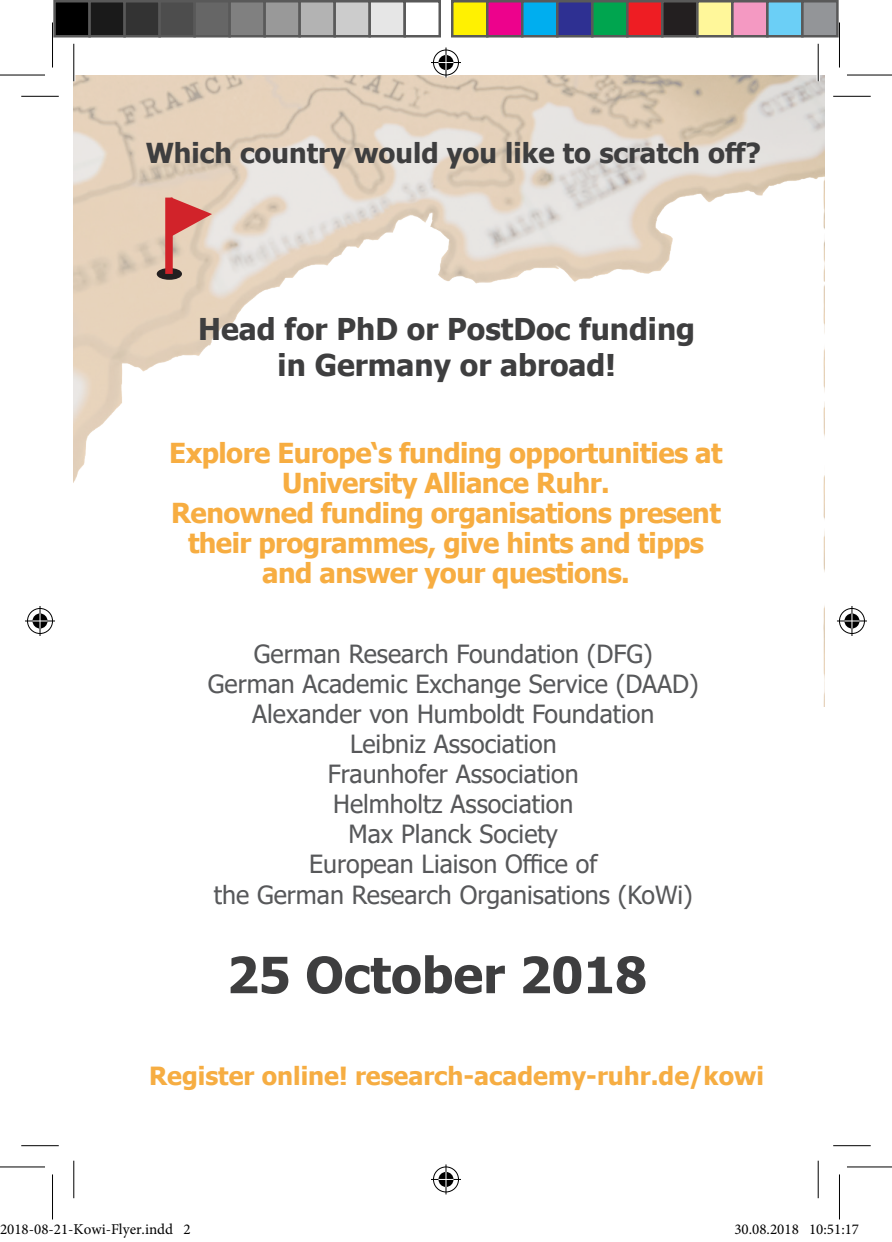
<style>
.page{position:relative;width:892px;height:1242px;background:#fff}
.page>*{position:absolute;margin:0;border:0;box-sizing:border-box;transform-origin:0 0}
.t1{font:700 50px "Tahoma";color:#3e3e3f}
.t2{font:700 30px/36px "Tahoma";color:#3e3e3f;text-align:center}
.t3{font:700 27.5px/30px "Tahoma";letter-spacing:-.02em;color:#f7ad41;text-align:center}
.t4{font:700 27.5px "Tahoma";color:#3e3e3f}
.t5{font:25px/30px "Tahoma";color:#57585a;text-align:center}
.t6{font:700 25px "Tahoma";color:#f6ad42}
.t7{font:15px "Minion Pro";color:#000}
</style>
<div class="page">
<img style="left:74px;top:75px;width:750px;height:631px">
<div style="left:158px;top:269px;width:23px;height:10px;background:#231f20;border-radius:50%"></div>
<div style="left:157px;top:268px;width:25px;height:12px;border:2px solid #231f20;border-radius:50%"></div>
<div style="left:165px;top:197px;width:8px;height:77px;background:#d1232a"></div>
<svg style="left:170px;top:195px;width:42px;height:44px;background:#da8078"></svg>
<hr style="left:72px;top:44px;width:3px;height:37px;background:#fff">
<hr style="left:816px;top:44px;width:3px;height:37px;background:#fff">
<hr style="left:21px;top:96px;width:38px;height:1px;background:#000">
<hr style="left:833px;top:96px;width:37px;height:1px;background:#000">
<hr style="left:21px;top:1145px;width:38px;height:1px;background:#000">
<hr style="left:833px;top:1145px;width:37px;height:1px;background:#000">
<hr style="left:73px;top:44px;width:1px;height:37px;background:#000">
<hr style="left:73px;top:1160px;width:1px;height:38px;background:#000">
<hr style="left:817px;top:44px;width:1px;height:37px;background:#000">
<hr style="left:817px;top:1160px;width:1px;height:38px;background:#000">
<svg style="left:0;top:74px;width:45px;height:1px"></svg>
<svg style="left:847px;top:74px;width:45px;height:1px"></svg>
<hr style="left:0;top:75px;width:45px;height:1px;background:#000">
<hr style="left:847px;top:75px;width:45px;height:1px;background:#000">
<hr style="left:0;top:1166px;width:45px;height:1px;background:#000">
<hr style="left:847px;top:1166px;width:45px;height:1px;background:#000">
<hr style="left:52px;top:22px;width:1px;height:45px;background:#000">
<hr style="left:52px;top:1174px;width:1px;height:45px;background:#000">
<hr style="left:839px;top:22px;width:1px;height:45px;background:#000">
<hr style="left:839px;top:1174px;width:1px;height:45px;background:#000">
<div style="left:432px;top:48px;width:28px;height:29px;border:3px solid #fff;border-radius:50%"></div>
<hr style="left:431px;top:61px;width:30px;height:3px;background:#fff">
<hr style="left:444px;top:47px;width:3px;height:30px;background:#fff">
<div style="left:437px;top:53px;width:18px;height:19px;border:3px solid #fff;border-radius:50%"></div>
<div style="left:433px;top:50px;width:26px;height:25px;border:1px solid #000;border-radius:50%"></div>
<hr style="left:431px;top:62px;width:30px;height:1px;background:#000">
<hr style="left:445px;top:47px;width:1px;height:30px;background:#000">
<svg style="left:438px;top:55px;width:15px;height:15px"></svg>
<div style="left:432px;top:1165px;width:28px;height:28px;border:3px solid #fff;border-radius:50%"></div>
<hr style="left:431px;top:1177px;width:30px;height:3px;background:#fff">
<hr style="left:444px;top:1164px;width:3px;height:30px;background:#fff">
<div style="left:437px;top:1170px;width:18px;height:18px;border:3px solid #fff;border-radius:50%"></div>
<div style="left:433px;top:1166px;width:26px;height:26px;border:1px solid #000;border-radius:50%"></div>
<hr style="left:431px;top:1178px;width:30px;height:1px;background:#000">
<hr style="left:445px;top:1164px;width:1px;height:30px;background:#000">
<svg style="left:438px;top:1171px;width:15px;height:15px"></svg>
<div style="left:26px;top:607px;width:28px;height:28px;border:3px solid #fff;border-radius:50%"></div>
<hr style="left:25px;top:619px;width:30px;height:3px;background:#fff">
<svg style="left:38px;top:606px;width:4px;height:30px"></svg>
<div style="left:31px;top:612px;width:18px;height:18px;border:3px solid #fff;border-radius:50%"></div>
<div style="left:27px;top:608px;width:26px;height:25px;border:1px solid #000;border-radius:50%"></div>
<hr style="left:25px;top:620px;width:30px;height:1px;background:#000">
<hr style="left:40px;top:606px;width:1px;height:30px;background:#000">
<svg style="left:33px;top:613px;width:15px;height:15px"></svg>
<div style="left:838px;top:607px;width:28px;height:28px;border:3px solid #fff;border-radius:50%"></div>
<hr style="left:837px;top:619px;width:30px;height:3px;background:#fff">
<hr style="left:850px;top:606px;width:3px;height:30px;background:#fff">
<div style="left:843px;top:612px;width:18px;height:18px;border:3px solid #fff;border-radius:50%"></div>
<div style="left:839px;top:608px;width:25px;height:25px;border:1px solid #000;border-radius:50%"></div>
<hr style="left:837px;top:620px;width:30px;height:1px;background:#000">
<hr style="left:851px;top:606px;width:1px;height:30px;background:#000">
<svg style="left:844px;top:613px;width:15px;height:15px"></svg>
<div style="left:55px;top:1px;width:35px;height:35px;background:#000"></div>
<div style="left:53px;top:0;width:38px;height:37px;border:2px solid #595959"></div>
<div style="left:90px;top:1px;width:35px;height:35px;background:#1a1a1a"></div>
<div style="left:88px;top:0;width:38px;height:37px;border:2px solid #595959"></div>
<div style="left:125px;top:1px;width:35px;height:35px;background:#333"></div>
<div style="left:123px;top:0;width:38px;height:37px;border:2px solid #595959"></div>
<div style="left:160px;top:1px;width:35px;height:35px;background:#4d4d4d"></div>
<div style="left:158px;top:0;width:38px;height:37px;border:2px solid #595959"></div>
<div style="left:195px;top:1px;width:35px;height:35px;background:#666"></div>
<div style="left:193px;top:0;width:38px;height:37px;border:2px solid #595959"></div>
<div style="left:230px;top:1px;width:35px;height:35px;background:#808080"></div>
<div style="left:228px;top:0;width:38px;height:37px;border:2px solid #595959"></div>
<div style="left:265px;top:1px;width:35px;height:35px;background:#999"></div>
<div style="left:263px;top:0;width:38px;height:37px;border:2px solid #595959"></div>
<div style="left:300px;top:1px;width:35px;height:35px;background:#b3b3b3"></div>
<div style="left:298px;top:0;width:38px;height:37px;border:2px solid #595959"></div>
<div style="left:335px;top:1px;width:35px;height:35px;background:#ccc"></div>
<div style="left:333px;top:0;width:38px;height:37px;border:2px solid #595959"></div>
<div style="left:370px;top:1px;width:35px;height:35px;background:#e6e6e6"></div>
<div style="left:368px;top:0;width:38px;height:37px;border:2px solid #595959"></div>
<div style="left:403px;top:0;width:38px;height:37px;border:2px solid #595959"></div>
<div style="left:452px;top:1px;width:35px;height:35px;background:#fff101"></div>
<div style="left:451px;top:0;width:37px;height:37px;border:2px solid #595959"></div>
<div style="left:487px;top:1px;width:35px;height:35px;background:#ed028c"></div>
<div style="left:486px;top:0;width:37px;height:37px;border:2px solid #595959"></div>
<div style="left:522px;top:1px;width:35px;height:35px;background:#00aeef"></div>
<div style="left:521px;top:0;width:37px;height:37px;border:2px solid #595959"></div>
<div style="left:557px;top:1px;width:35px;height:35px;background:#2e3092"></div>
<div style="left:556px;top:0;width:37px;height:37px;border:2px solid #595959"></div>
<div style="left:592px;top:1px;width:35px;height:35px;background:#00a54f"></div>
<div style="left:591px;top:0;width:37px;height:37px;border:2px solid #595959"></div>
<div style="left:627px;top:1px;width:35px;height:35px;background:#ee1d23"></div>
<div style="left:626px;top:0;width:37px;height:37px;border:2px solid #595959"></div>
<div style="left:662px;top:1px;width:35px;height:35px;background:#231f20"></div>
<div style="left:661px;top:0;width:37px;height:37px;border:2px solid #595959"></div>
<div style="left:697px;top:1px;width:35px;height:35px;background:#fff79a"></div>
<div style="left:696px;top:0;width:37px;height:37px;border:2px solid #595959"></div>
<div style="left:732px;top:1px;width:35px;height:35px;background:#f499c2"></div>
<div style="left:731px;top:0;width:37px;height:37px;border:2px solid #595959"></div>
<div style="left:767px;top:1px;width:35px;height:35px;background:#6bcff6"></div>
<div style="left:766px;top:0;width:37px;height:37px;border:2px solid #595959"></div>
<div style="left:802px;top:1px;width:35px;height:35px;background:#939598"></div>
<div style="left:801px;top:0;width:37px;height:37px;border:2px solid #595959"></div>
<div style="left:7px;top:1224px;width:7px;height:11px;border:1px solid #fff;border-radius:50%"></div>
<div style="left:9px;top:1224px;width:4px;height:10px;border:1px solid #fff;border-radius:50%"></div>
<div style="left:34px;top:1224px;width:7px;height:11px;border:1px solid #fff;border-radius:50%"></div>
<div style="left:35px;top:1224px;width:5px;height:10px;border:1px solid #fff;border-radius:50%"></div>
<div style="left:741px;top:1224px;width:7px;height:11px;border:1px solid #fff;border-radius:50%"></div>
<div style="left:743px;top:1224px;width:4px;height:10px;border:1px solid #fff;border-radius:50%"></div>
<div style="left:752px;top:1224px;width:7px;height:11px;border:1px solid #fff;border-radius:50%"></div>
<div style="left:753px;top:1224px;width:5px;height:10px;border:1px solid #fff;border-radius:50%"></div>
<div style="left:777px;top:1224px;width:7px;height:11px;border:1px solid #fff;border-radius:50%"></div>
<div style="left:778px;top:1224px;width:5px;height:10px;border:1px solid #fff;border-radius:50%"></div>
<div style="left:816px;top:1224px;width:7px;height:11px;border:1px solid #fff;border-radius:50%"></div>
<div style="left:817px;top:1224px;width:5px;height:10px;border:1px solid #fff;border-radius:50%"></div>
<p class="t4" style="left:146px;top:134px;width:617px">Which country would you like to scratch off?</p>
<p class="t2" style="left:198px;top:312px;width:498px">Head for PhD or PostDoc funding in Germany or abroad!</p>
<p class="t3" style="left:169px;top:439px;width:555px">Explore Europe‘s funding opportunities at University Alliance Ruhr.<br>Renowned funding organisations present their programmes, give hints and tipps and answer your questions.</p>
<p class="t5" style="left:208px;top:640px;width:492px">German Research Foundation (DFG)<br>German Academic Exchange Service (DAAD)<br>Alexander von Humboldt Foundation<br>Leibniz Association<br>Fraunhofer Association<br>Helmholtz Association<br>Max Planck Society<br>European Liaison Office of<br>the German Research Organisations (KoWi)</p>
<h1 class="t1" style="left:227px;top:939px;width:421px">25 October 2018</h1>
<p class="t6" style="left:149px;top:1057px;width:616px">Register online! research-academy-ruhr.de/kowi</p>
<p class="t7" style="left:0;top:1219px;width:192px">2018-08-21-Kowi-Flyer.indd 2</p>
<p class="t7" style="left:734px;top:1219px;width:126px">30.08.2018 10:51:17</p>
</div>
